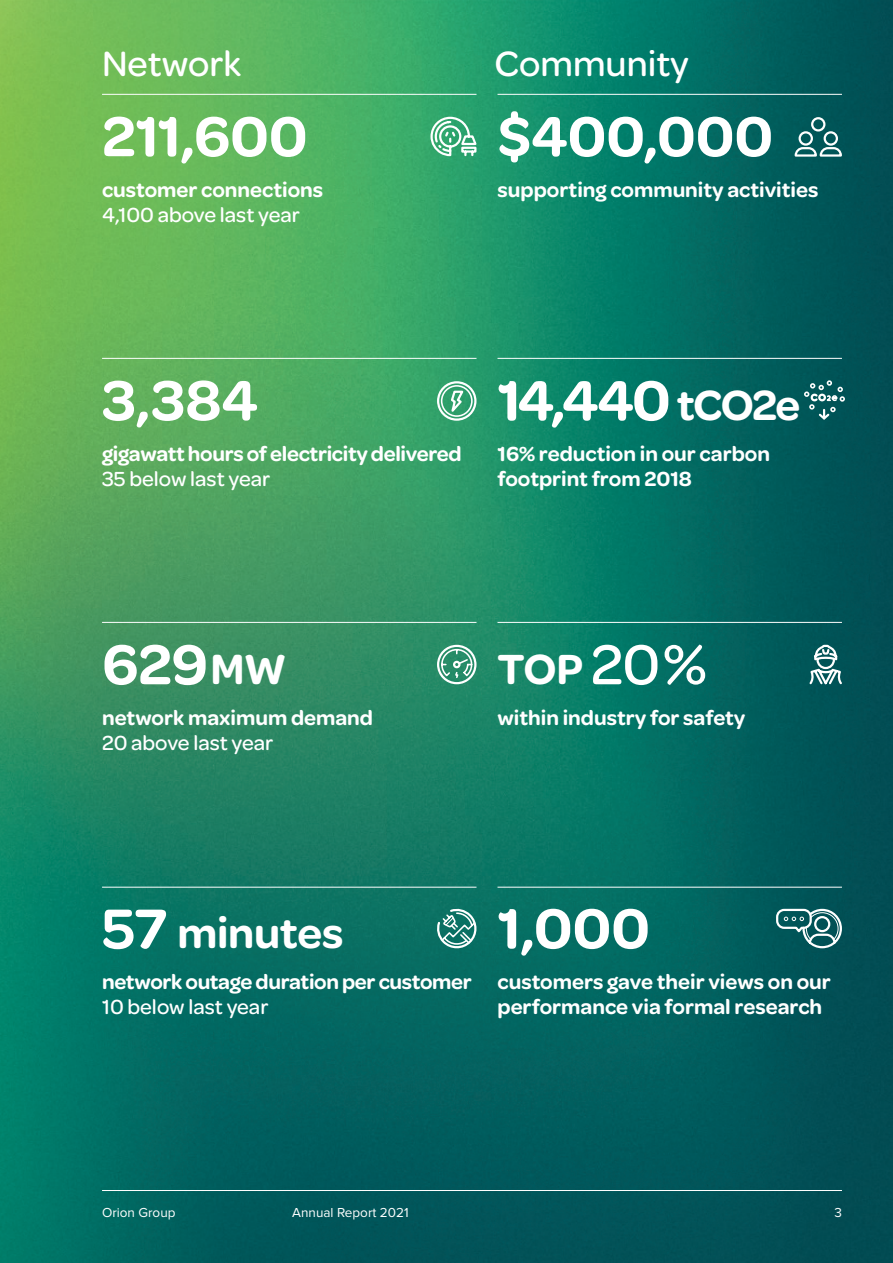
<style>
.page{position:relative;width:893px;height:1263px;background:#fff}
.page>*{position:absolute;margin:0;border:0;box-sizing:border-box;transform-origin:0 0}
.heading{font:600 60px "Omnes";color:#fff}
.heading-2{font:600 45px "Omnes";letter-spacing:-.005em;color:#fff}
.highlight_stat_descr{font:500 37.5px "Omnes";color:#fff}
.highlight_stat_descr-2{font:600 21.75px/24.8px "Omnes";color:#fff}
.body_copy{font:13.5px "Proxima Nova";color:#fff}
.s1{font-weight:500}
.s2{font-size:45px}
.s3{font-weight:500;font-size:60px}
.s4{font-size:60px}
</style>
<div class="page">
<img style="left:0;top:0;width:893px;height:1263px">
<hr style="left:102px;top:1190px;width:740px;height:1px;background:#fff">
<hr style="left:102px;top:94px;width:374px;height:1px;background:#fff">
<hr style="left:497px;top:94px;width:345px;height:1px;background:#fff">
<hr style="left:102px;top:358px;width:374px;height:1px;background:#fff">
<hr style="left:102px;top:622px;width:374px;height:1px;background:#fff">
<hr style="left:102px;top:887px;width:374px;height:1px;background:#fff">
<hr style="left:497px;top:358px;width:345px;height:1px;background:#fff">
<hr style="left:497px;top:622px;width:345px;height:1px;background:#fff">
<hr style="left:497px;top:887px;width:345px;height:1px;background:#fff">
<svg style="left:793px;top:116px;width:50px;height:42px;background:#397c7d"></svg>
<svg style="left:429px;top:116px;width:49px;height:41px"></svg>
<svg style="left:436px;top:644px;width:42px;height:41px"></svg>
<div style="left:437px;top:381px;width:39px;height:40px;border:2px solid #fff;border-radius:50%"></div>
<div style="left:441px;top:385px;width:32px;height:32px;border:2px solid #fff;border-radius:50%"></div>
<svg style="left:449px;top:390px;width:17px;height:24px"></svg>
<svg style="left:437px;top:907px;width:43px;height:45px;background:#459389"></svg>
<svg style="left:807px;top:644px;width:37px;height:42px"></svg>
<svg style="left:803px;top:380px;width:43px;height:41px;background:#2c7274"></svg>
<svg style="left:775px;top:908px;width:68px;height:41px;background:#3f7d80"></svg>
<p class="highlight_stat_descr" style="left:102px;top:42px;width:141px">Network</p>
<p class="highlight_stat_descr" style="left:494px;top:42px;width:196px">Community</p>
<p class="heading" style="left:102px;top:102px;width:207px">211,600</p>
<p class="heading" style="left:497px;top:102px;width:277px">$400,000</p>
<p class="highlight_stat_descr-2" style="left:102px;top:178px;width:223px">customer connections<br><span class="s1">4,100 above last year</span></p>
<p class="highlight_stat_descr-2" style="left:497px;top:178px;width:322px">supporting community activities</p>
<p class="heading" style="left:102px;top:366px;width:157px">3,384</p>
<p class="heading" style="left:497px;top:366px;width:304px">14,440 <span class="s2">tCO2e</span></p>
<p class="highlight_stat_descr-2" style="left:102px;top:442px;width:361px">gigawatt hours of electricity delivered<br><span class="s1">35 below last year</span></p>
<p class="highlight_stat_descr-2" style="left:497px;top:442px;width:274px">16% reduction in our carbon footprint from 2018</p>
<p class="heading" style="left:102px;top:630px;width:186px">629<span class="s2">MW</span></p>
<p class="heading-2" style="left:497px;top:644px;width:211px">TOP <span class="s3">20%</span></p>
<p class="highlight_stat_descr-2" style="left:102px;top:706px;width:273px">network maximum demand<br><span class="s1">20 above last year</span></p>
<p class="highlight_stat_descr-2" style="left:497px;top:706px;width:249px">within industry for safety</p>
<p class="heading-2" style="left:102px;top:908px;width:243px"><span class="s4">57</span> minutes</p>
<p class="heading" style="left:497px;top:894px;width:154px">1,000</p>
<p class="highlight_stat_descr-2" style="left:102px;top:970px;width:371px">network outage duration per customer<br><span class="s1">10 below last year</span></p>
<p class="highlight_stat_descr-2" style="left:497px;top:970px;width:335px">customers gave their views on our performance via formal research</p>
<p class="body_copy" style="left:102px;top:1206px;width:75px">Orion Group</p>
<p class="body_copy" style="left:292px;top:1206px;width:118px">Annual Report 2021</p>
<p class="body_copy" style="left:834px;top:1206px;width:9px">3</p>
</div>
